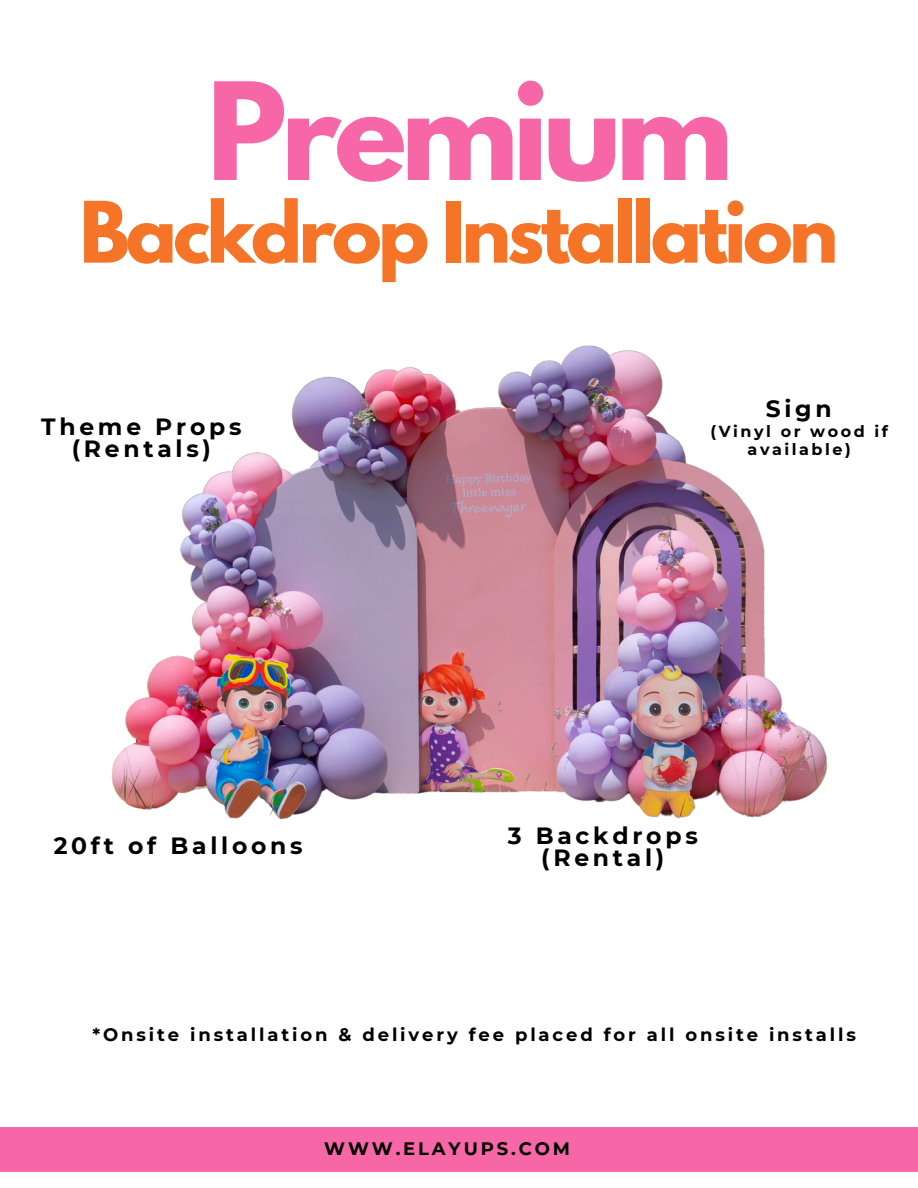
<style>
.page{position:relative;width:918px;height:1188px;background:#fff}
.page>*{position:absolute;margin:0;border:0;box-sizing:border-box;transform-origin:0 0}
.t1{font:700 119.7px "League Spartan";letter-spacing:-.05em;color:#f766a7}
.t2{font:700 75px "League Spartan";letter-spacing:-.05em;color:#f67427}
.t3{font:700 23.4px/22.5px "Montserrat";letter-spacing:.16em;color:#000;text-align:center}
.t4{font:700 18px "Montserrat";letter-spacing:.16em;color:#000}
.t5{font:700 15.9px/18px "Montserrat";letter-spacing:.16em;color:#000;text-align:center}
</style>
<div class="page">
<div style="left:0;top:1127px;width:918px;height:45px;background:#f766a7"></div>
<img style="left:111px;top:345px;width:717px;height:475px">
<p class="t1" style="left:207px;top:72px;width:528px">Premium</p>
<p class="t2" style="left:80px;top:195px;width:760px">Backdrop Installation</p>
<h3 class="t3" style="left:41px;top:415px;width:202px">Theme Props (Rentals)</h3>
<h3 class="t3" style="left:766px;top:397px;width:67px">Sign</h3>
<h5 class="t5" style="left:711px;top:422px;width:179px">(Vinyl or wood if available)</h5>
<p class="t3" style="left:54px;top:834px;width:251px">20ft of Balloons</p>
<h3 class="t3" style="left:508px;top:824px;width:192px">3 Backdrops (Rental)</h3>
<h1 class="t4" style="left:92px;top:1023px;width:765px">*Onsite installation &amp; delivery fee placed for all onsite installs</h1>
<h2 class="t4" style="left:324px;top:1137px;width:247px">WWW.ELAYUPS.COM</h2>
</div>
